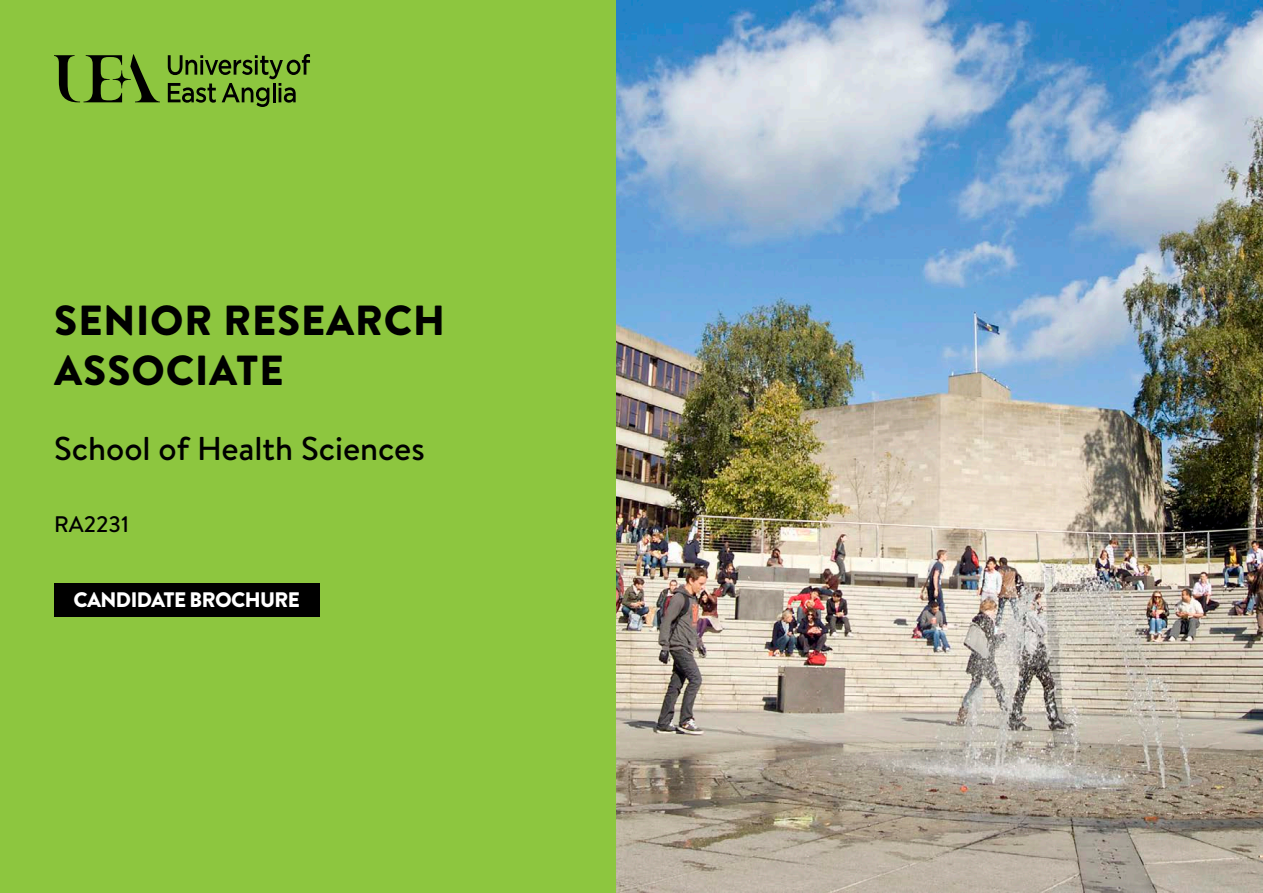
<style>
.page{position:relative;width:1263px;height:893px;background:#fff}
.page>*{position:absolute;margin:0;border:0;box-sizing:border-box;transform-origin:0 0}
.t1{font:900 42px/50.4px "Brandon Text";letter-spacing:.02em;color:#000}
.t2{font:500 33px "Brandon Text";color:#000}
.t3{font:500 22.5px "Brandon Text";color:#000}
.t4{font:900 21px "Brandon Text";letter-spacing:-.03em;color:#fff}
</style>
<div class="page">
<div style="left:0;top:0;width:616px;height:893px;background:#8dc63f"></div>
<img style="left:616px;top:0;width:647px;height:893px">
<svg style="left:168px;top:54px;width:142px;height:53px"></svg>
<svg style="left:113px;top:70px;width:18px;height:18px"></svg>
<svg style="left:54px;top:55px;width:68px;height:47px"></svg>
<svg style="left:130px;top:54px;width:30px;height:48px"></svg>
<div style="left:54px;top:583px;width:266px;height:33px;background:#000"></div>
<p class="t1" style="left:54px;top:294px;width:392px">SENIOR RESEARCH<br>ASSOCIATE</p>
<p class="t2" style="left:54px;top:426px;width:372px">School of Health Sciences</p>
<p class="t3" style="left:54px;top:509px;width:77px">RA2231</p>
<p class="t4" style="left:74px;top:585px;width:228px">CANDIDATE BROCHURE</p>
</div>
